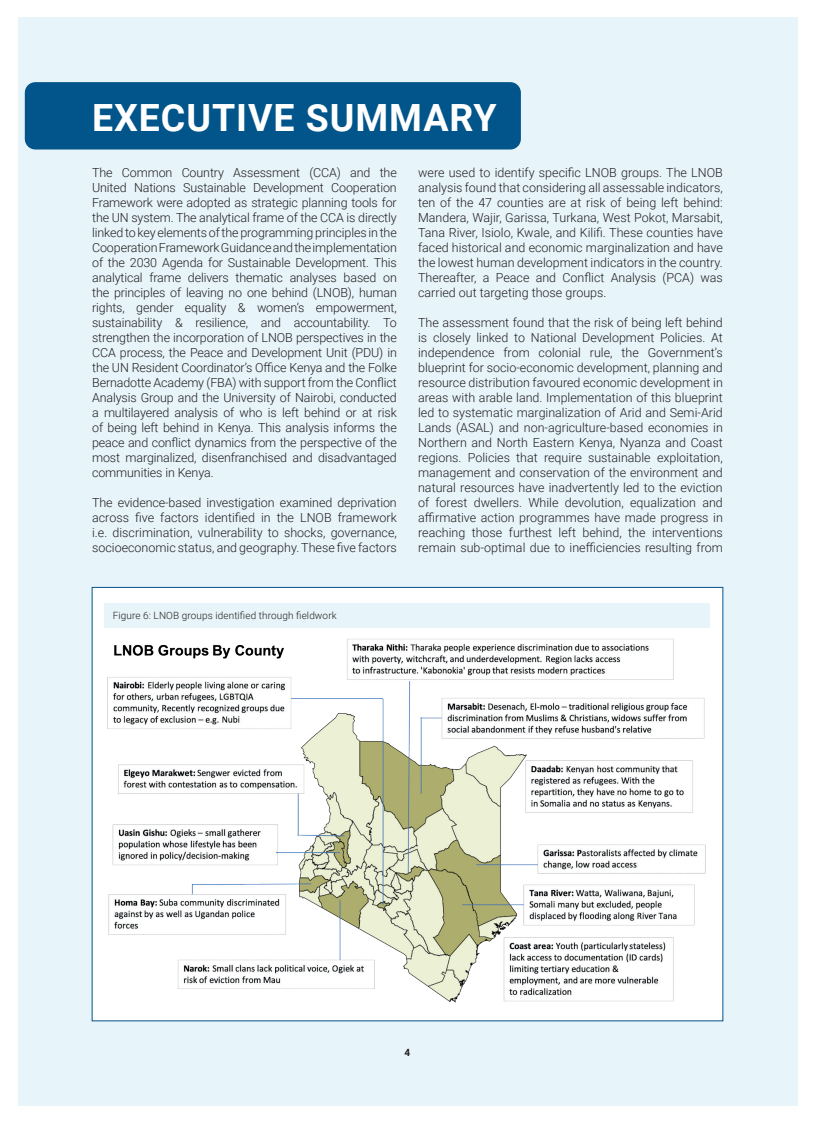
<style>
.page{position:relative;width:815px;height:1124px;background:#fff}
.page>*{position:absolute;margin:0;border:0;box-sizing:border-box;transform-origin:0 0}
.t1{font:700 37.5px "Roboto";letter-spacing:.025em;color:#fff}
.t2{font:300 12.5px/15px "Roboto";color:#231f20;text-align:justify}
.t3{font:300 10px "Roboto";letter-spacing:.01em;color:#231f20}
.t4{font:700 10px "Roboto";color:#231f20}
</style>
<div class="page">
<div style="left:18px;top:18px;width:779px;height:1088px;background:#e7f4fa"></div>
<div style="left:92px;top:587px;width:631px;height:433px;background:#fff"></div>
<img style="left:107px;top:638px;width:598px;height:365px">
<div style="left:104px;top:602px;width:606px;height:25px;background:#e7f4fa"></div>
<div style="left:25px;top:82px;width:496px;height:67px;background:#01558a;border-radius:11px"></div>
<h1 class="t1" style="left:92px;top:91px;width:406px">EXECUTIVE SUMMARY</h1>
<p class="t2" style="left:92px;top:165px;width:306px">The Common Country Assessment (CCA) and the United Nations Sustainable Development Cooperation Framework were adopted as strategic planning tools for the UN system. The analytical frame of the CCA is directly linked to key elements of the programming principles in the Cooperation Framework Guidance and the implementation of the 2030 Agenda for Sustainable Development. This analytical frame delivers thematic analyses based on the principles of leaving no one behind (LNOB), human rights, gender equality &amp; women’s empowerment, sustainability &amp; resilience, and accountability. To strengthen the incorporation of LNOB perspectives in the CCA process, the Peace and Development Unit (PDU) in the UN Resident Coordinator’s Office Kenya and the Folke Bernadotte Academy (FBA) with support from the Conflict Analysis Group and the University of Nairobi, conducted a multilayered analysis of who is left behind or at risk of being left behind in Kenya. This analysis informs the peace and conflict dynamics from the perspective of the most marginalized, disenfranchised and disadvantaged communities in Kenya.</p>
<p class="t2" style="left:92px;top:495px;width:306px">The evidence-based investigation examined deprivation across five factors identified in the LNOB framework i.e. discrimination, vulnerability to shocks, governance, socioeconomic status, and geography. These five factors</p>
<p class="t2" style="left:418px;top:165px;width:306px">were used to identify specific LNOB groups. The LNOB analysis found that considering all assessable indicators, ten of the 47 counties are at risk of being left behind:<br>Mandera, Wajir, Garissa, Turkana, West Pokot, Marsabit, Tana River, Isiolo, Kwale, and Kilifi. These counties have faced historical and economic marginalization and have the lowest human development indicators in the country.<br>Thereafter, a Peace and Conflict Analysis (PCA) was carried out targeting those groups.</p>
<p class="t2" style="left:418px;top:315px;width:306px">The assessment found that the risk of being left behind is closely linked to National Development Policies. At independence from colonial rule, the Government’s blueprint for socio-economic development, planning and resource distribution favoured economic development in areas with arable land. Implementation of this blueprint led to systematic marginalization of Arid and Semi-Arid Lands (ASAL) and non-agriculture-based economies in Northern and North Eastern Kenya, Nyanza and Coast regions. Policies that require sustainable exploitation, management and conservation of the environment and natural resources have inadvertently led to the eviction of forest dwellers. While devolution, equalization and affirmative action programmes have made progress in reaching those furthest left behind, the interventions remain sub-optimal due to inefficiencies resulting from</p>
<p class="t3" style="left:113px;top:608px;width:225px">Figure 6: LNOB groups identified through fieldwork</p>
<p class="t4" style="left:405px;top:1045px;width:7px">4</p>
</div>
